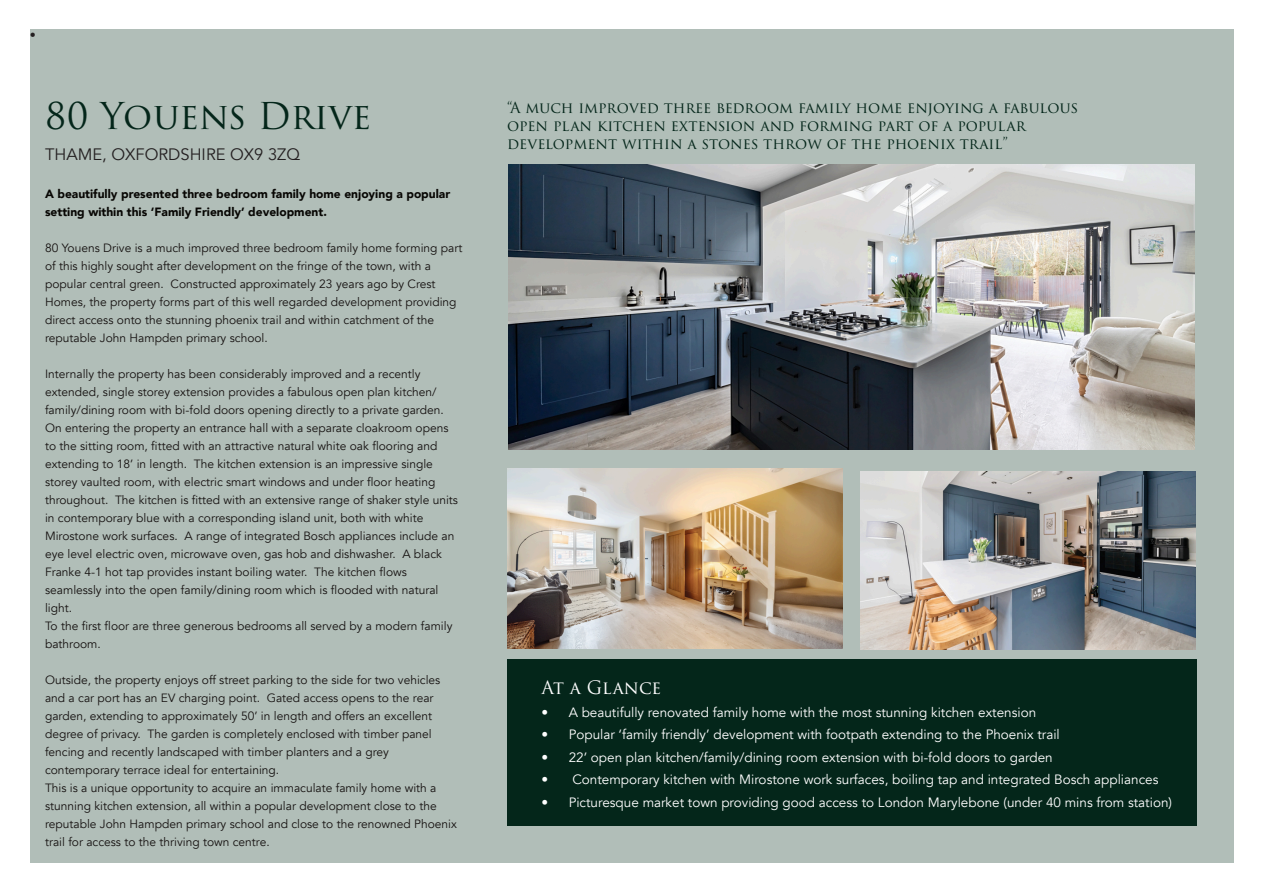
<style>
.page{position:relative;width:1263px;height:893px;background:#fff}
.page>*{position:absolute;margin:0;border:0;box-sizing:border-box;transform-origin:0 0}
.t1{font:36px "Trajan Pro 3";color:#04261a}
.t2{font:18px "Trajan Pro 3";letter-spacing:-.005em;color:#fff}
.t3{font:16.5px "Avenir";color:#231f20}
.t4{font:15px/18px "Trajan Pro 3";color:#04261a}
.t5{font:13.5px "Avenir";color:#fff}
.t6{font:12px/18px "Avenir";color:#161211}
.t7{font:900 12px/18px "Avenir";color:#080704}
.t8{font:12px "Avenir";color:#231f20}
</style>
<div class="page">
<div style="left:30px;top:30px;width:1203px;height:833px;background:#b1beb8"></div>
<img style="left:509px;top:165px;width:686px;height:285px">
<img style="left:860px;top:472px;width:335px;height:177px">
<img style="left:507px;top:469px;width:336px;height:179px">
<div style="left:507px;top:659px;width:689px;height:167px;background:#04261a"></div>
<p class="t8" style="left:30px;top:27px;width:7px">•</p>
<h1 class="t1" style="left:45px;top:102px;width:328px">80 Youens Drive</h1>
<h3 class="t3" style="left:45px;top:143px;width:257px">THAME, OXFORDSHIRE OX9 3ZQ</h3>
<p class="t7" style="left:45px;top:185px;width:407px">A beautifully presented three bedroom family home enjoying a popular setting within this ‘Family Friendly’ development.</p>
<p class="t6" style="left:45px;top:239px;width:419px">80 Youens Drive is a much improved three bedroom family home forming part of this highly sought after development on the fringe of the town, with a popular central green. Constructed approximately 23 years ago by Crest Homes, the property forms part of this well regarded development providing direct access onto the stunning phoenix trail and within catchment of the reputable John Hampden primary school.</p>
<p class="t6" style="left:45px;top:365px;width:414px">Internally the property has been considerably improved and a recently extended, single storey extension provides a fabulous open plan kitchen/ family/dining room with bi-fold doors opening directly to a private garden.<br>On entering the property an entrance hall with a separate cloakroom opens to the sitting room, fitted with an attractive natural white oak flooring and extending to 18’ in length. The kitchen extension is an impressive single storey vaulted room, with electric smart windows and under floor heating throughout. The kitchen is fitted with an extensive range of shaker style units in contemporary blue with a corresponding island unit, both with white Mirostone work surfaces. A range of integrated Bosch appliances include an eye level electric oven, microwave oven, gas hob and dishwasher. A black Franke 4-1 hot tap provides instant boiling water. The kitchen flows seamlessly into the open family/dining room which is flooded with natural light.<br>To the first floor are three generous bedrooms all served by a modern family bathroom.</p>
<p class="t6" style="left:45px;top:671px;width:413px">Outside, the property enjoys off street parking to the side for two vehicles and a car port has an EV charging point. Gated access opens to the rear garden, extending to approximately 50’ in length and offers an excellent degree of privacy. The garden is completely enclosed with timber panel fencing and recently landscaped with timber planters and a grey contemporary terrace ideal for entertaining.<br>This is a unique opportunity to acquire an immaculate family home with a stunning kitchen extension, all within a popular development close to the reputable John Hampden primary school and close to the renowned Phoenix trail for access to the thriving town centre.</p>
<p class="t4" style="left:507px;top:101px;width:573px">“A much improved three bedroom family home enjoying a fabulous open plan kitchen extension and forming part of a popular development within a stones throw of the phoenix trail”</p>
<h2 class="t2" style="left:542px;top:681px;width:121px">At a Glance</h2>
<p class="t5" style="left:542px;top:703px;width:496px">• A beautifully renovated family home with the most stunning kitchen extension</p>
<p class="t5" style="left:542px;top:726px;width:520px">• Popular ‘family friendly’ development with footpath extending to the Phoenix trail</p>
<p class="t5" style="left:542px;top:748px;width:512px">• 22’ open plan kitchen/family/dining room extension with bi-fold doors to garden</p>
<p class="t5" style="left:542px;top:771px;width:618px">• Contemporary kitchen with Mirostone work surfaces, boiling tap and integrated Bosch appliances</p>
<p class="t5" style="left:542px;top:793px;width:632px">• Picturesque market town providing good access to London Marylebone (under 40 mins from station)</p>
</div>
